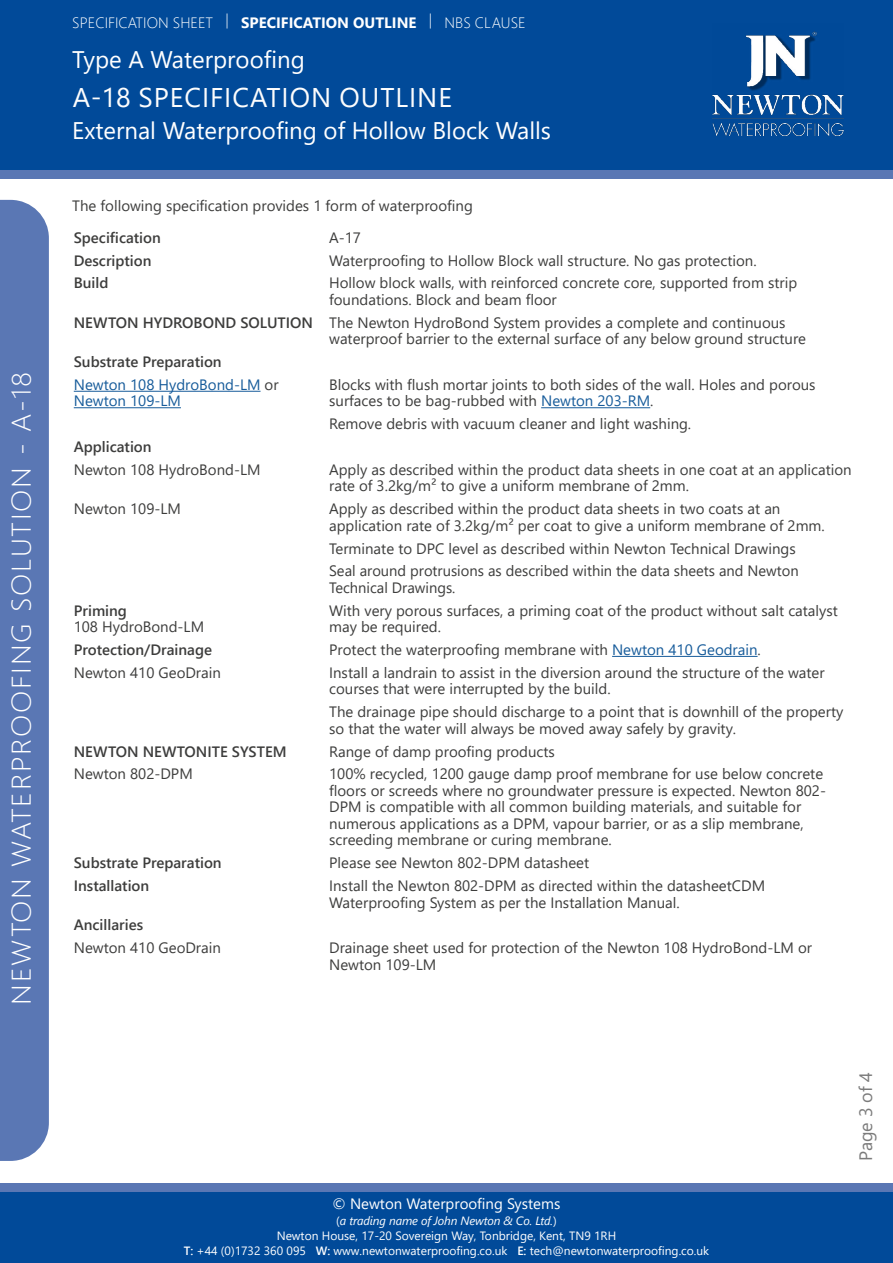
<style>
.page{position:relative;width:893px;height:1263px;background:#fff}
.page>*{position:absolute;margin:0;border:0;box-sizing:border-box;transform-origin:0 0}
.t1{font:300 27px "Segoe UI";letter-spacing:.06em;color:#fff;scale:1.08 1}
.t2{font:27px "Segoe UI";letter-spacing:.035em;color:#fdfdfd}
.t3{font:24px "Segoe UI";color:#fff}
.t4{font:18px "Segoe UI";color:#7b7b7b}
.t5{font:15px/16.5px "Segoe UI";color:#3d3d3c}
.t6{font:600 15px "Segoe UI";color:#3d3d3c}
.t7{font:15px/22.8px "Segoe UI";color:#165b9a}
.t8{font:300 15px "Segoe UI";color:#fff}
.t9{font:15px "Segoe UI";color:#fff}
.t10{font:12px/15.6px "Segoe UI";color:#fff;text-align:center}
.s1{font-weight:700}
.s2{font-weight:600}
.s3{font-weight:600;color:#3d3d3c}
.s4{color:#3d3d3c}
.s5{color:#165b9a}
.s6{font-style:italic}
</style>
<div class="page">
<div style="left:0;top:0;width:893px;height:173px;background:#014a99"></div>
<div style="left:0;top:170px;width:893px;height:9px;background:#5a77b4"></div>
<div style="left:0;top:200px;width:49px;height:961px;background:#5a77b4"></div>
<div style="left:0;top:1191px;width:893px;height:72px;background:#014a99"></div>
<div style="left:0;top:1183px;width:893px;height:8px;background:#5a77b4"></div>
<img style="left:712px;top:31px;width:132px;height:105px">
<hr style="left:74px;top:391px;width:187px;height:1px;background:#165b9a">
<hr style="left:74px;top:407px;width:107px;height:1px;background:#165b9a">
<hr style="left:541px;top:407px;width:109px;height:1px;background:#165b9a">
<hr style="left:612px;top:656px;width:146px;height:1px;background:#165b9a">
<h1 class="t1" style="left:-4px;top:1005px;width:588px;rotate:-90deg">NEWTON WATERPROOFING SOLUTION - A-18</h1>
<p class="t8" style="left:72px;top:8px;width:455px">SPECIFICATION SHEET | <span class="s1">SPECIFICATION OUTLINE</span> | NBS CLAUSE</p>
<h2 class="t3" style="left:72px;top:37px;width:234px">Type A Waterproofing</h2>
<h1 class="t2" style="left:73px;top:72px;width:381px">A-18 SPECIFICATION OUTLINE</h1>
<h2 class="t3" style="left:72px;top:108px;width:480px">External Waterproofing of Hollow Block Walls</h2>
<p class="t5" style="left:72px;top:196px;width:402px">The following specification provides 1 form of waterproofing</p>
<p class="t6" style="left:74px;top:223px;width:89px">Specification</p>
<p class="t5" style="left:329px;top:228px;width:33px">A-17</p>
<p class="t6" style="left:74px;top:246px;width:79px">Description</p>
<p class="t5" style="left:329px;top:251px;width:429px">Waterproofing to Hollow Block wall structure. No gas protection.</p>
<p class="t6" style="left:74px;top:269px;width:36px">Build</p>
<p class="t5" style="left:329px;top:274px;width:470px">Hollow block walls, with reinforced concrete core, supported from strip foundations. Block and beam floor</p>
<p class="t5" style="left:329px;top:313px;width:478px;text-indent:-255px"><span class="s2">NEWTON HYDROBOND SOLUTION</span> The Newton HydroBond System provides a complete and continuous waterproof barrier to the external surface of any below ground structure</p>
<p class="t7" style="left:74px;top:349px;width:206px"><span class="s3">Substrate Preparation<br></span>Newton 108 HydroBond-LM <span class="s4">or</span></p>
<p class="t7" style="left:74px;top:388px;width:109px">Newton 109-LM</p>
<p class="t5" style="left:329px;top:375px;width:488px">Blocks with flush mortar joints to both sides of the wall. Holes and porous surfaces to be bag-rubbed with <span class="s5">Newton 203-RM</span>.</p>
<p class="t5" style="left:329px;top:414px;width:364px">Remove debris with vacuum cleaner and light washing.</p>
<p class="t6" style="left:74px;top:433px;width:79px">Application</p>
<p class="t5" style="left:74px;top:460px;width:188px">Newton 108 HydroBond-LM</p>
<p class="t5" style="left:329px;top:460px;width:524px">Apply as described within the product data sheets in one coat at an application rate of 3.2kg/m² to give a uniform membrane of 2mm.</p>
<p class="t5" style="left:74px;top:499px;width:109px">Newton 109-LM</p>
<p class="t5" style="left:329px;top:499px;width:497px">Apply as described within the product data sheets in two coats at an application rate of 3.2kg/m² per coat to give a uniform membrane of 2mm.</p>
<p class="t5" style="left:329px;top:535px;width:471px;line-height:22.8px">Terminate to DPC level as described within Newton Technical Drawings<br>Seal around protrusions as described within the data sheets and Newton</p>
<p class="t5" style="left:329px;top:578px;width:128px">Technical Drawings.</p>
<p class="t6" style="left:74px;top:596px;width:55px">Priming</p>
<p class="t5" style="left:74px;top:617px;width:132px">108 HydroBond-LM</p>
<p class="t5" style="left:329px;top:601px;width:510px">With very porous surfaces, a priming coat of the product without salt catalyst may be required.</p>
<p class="t6" style="left:74px;top:636px;width:140px">Protection/Drainage</p>
<p class="t5" style="left:329px;top:640px;width:433px">Protect the waterproofing membrane with <span class="s5">Newton 410 Geodrain</span>.</p>
<p class="t5" style="left:74px;top:663px;width:149px">Newton 410 GeoDrain</p>
<p class="t5" style="left:329px;top:663px;width:497px">Install a landrain to assist in the diversion around the structure of the water courses that were interrupted by the build.</p>
<p class="t5" style="left:329px;top:702px;width:516px">The drainage pipe should discharge to a point that is downhill of the property so that the water will always be moved away safely by gravity.</p>
<p class="t6" style="left:74px;top:737px;width:214px">NEWTON NEWTONITE SYSTEM</p>
<p class="t5" style="left:329px;top:742px;width:227px">Range of damp proofing products</p>
<p class="t5" style="left:74px;top:764px;width:121px">Newton 802-DPM</p>
<p class="t5" style="left:329px;top:764px;width:498px">100% recycled, 1200 gauge damp proof membrane for use below concrete floors or screeds where no groundwater pressure is expected. Newton 802- DPM is compatible with all common building materials, and suitable for numerous applications as a DPM, vapour barrier, or as a slip membrane, screeding membrane or curing membrane.</p>
<p class="t6" style="left:74px;top:849px;width:149px">Substrate Preparation</p>
<p class="t5" style="left:329px;top:853px;width:261px">Please see Newton 802-DPM datasheet</p>
<p class="t6" style="left:74px;top:872px;width:77px">Installation</p>
<p class="t5" style="left:329px;top:876px;width:437px">Install the Newton 802-DPM as directed within the datasheetCDM<br>Waterproofing System as per the Installation Manual.</p>
<p class="t6" style="left:74px;top:911px;width:71px">Ancillaries</p>
<p class="t5" style="left:74px;top:938px;width:149px">Newton 410 GeoDrain</p>
<p class="t5" style="left:329px;top:938px;width:484px">Drainage sheet used for protection of the Newton 108 HydroBond-LM or<br>Newton 109-LM</p>
<p class="t9" style="left:333px;top:1190px;width:229px">© Newton Waterproofing Systems</p>
<p class="t10" style="left:277px;top:1212px;width:341px">(<span class="s6">a trading name of John Newton &amp; Co. Ltd.</span>)<br>Newton House, 17-20 Sovereign Way, Tonbridge, Kent, TN9 1RH</p>
<p class="t10" style="left:184px;top:1241px;width:527px"><span class="s2">T:</span> +44 (0)1732 360 095 <span class="s2">W:</span> www.newtonwaterproofing.co.uk <span class="s2">E:</span> tech@newtonwaterproofing.co.uk</p>
<p class="t4" style="left:849px;top:1161px;width:91px;rotate:-90deg">Page 3 of 4</p>
</div>
